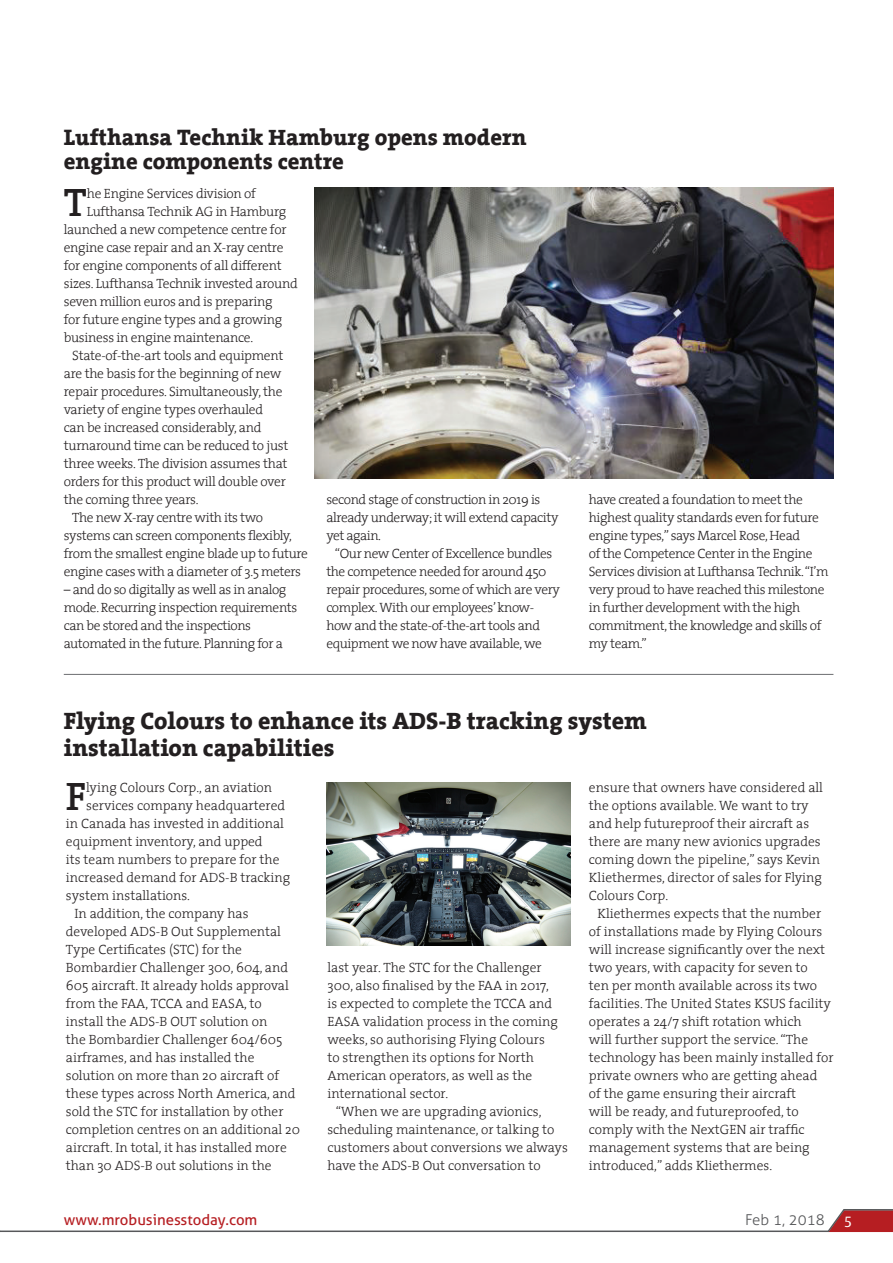
<style>
.page{position:relative;width:893px;height:1263px;background:#fff}
.page>*{position:absolute;margin:0;border:0;box-sizing:border-box;transform-origin:0 0}
.t1{font:600 40.2px "The Serif";color:#231f20}
.t2{font:800 24px/27px "The Serif";color:#231f20}
.t3{font:800 22.65px/24px "The Serif";color:#231f20}
.t4{font:15px "Aller";color:#b61e22}
.t5{font:300 15px "Aller";color:#57585a}
.t6{font:15px "Dax Pro";color:#fff}
.t7{font:300 13.5px/18px "The Serif";letter-spacing:-.01em;color:#231f20}
.t8{font:300 13.5px/18px "The Serif";letter-spacing:-.03em;color:#231f20}
</style>
<div class="page">
<svg style="left:0;top:1209px;width:893px;height:24px"></svg>
<hr style="left:64px;top:674px;width:769px;height:1px;background:#6c6d70">
<img style="left:315px;top:187px;width:518px;height:292px">
<img style="left:326px;top:782px;width:245px;height:163px">
<h3 class="t3" style="left:64px;top:124px;width:464px">Lufthansa Technik Hamburg opens modern engine components centre</h3>
<h1 class="t1" style="left:64px;top:169px;width:25px">T</h1>
<p class="t7" style="left:87px;top:184px;width:171px">he Engine Services division of</p>
<p class="t7" style="left:87px;top:202px;width:201px">Lufthansa Technik AG in Hamburg</p>
<p class="t7" style="left:64px;top:220px;width:224px">launched a new competence centre for</p>
<p class="t7" style="left:64px;top:238px;width:221px">engine case repair and an X-ray centre</p>
<p class="t7" style="left:64px;top:256px;width:219px">for engine components of all different</p>
<p class="t7" style="left:64px;top:274px;width:235px">sizes. Lufthansa Technik invested around</p>
<p class="t7" style="left:64px;top:292px;width:210px">seven million euros and is preparing</p>
<p class="t7" style="left:64px;top:310px;width:220px">for future engine types and a growing</p>
<p class="t7" style="left:64px;top:328px;width:191px">business in engine maintenance.</p>
<p class="t7" style="left:72px;top:346px;width:213px">State-of-the-art tools and equipment</p>
<p class="t7" style="left:64px;top:364px;width:219px">are the basis for the beginning of new</p>
<p class="t7" style="left:64px;top:382px;width:220px">repair procedures. Simultaneously, the</p>
<p class="t7" style="left:64px;top:400px;width:201px">variety of engine types overhauled</p>
<p class="t7" style="left:64px;top:418px;width:199px">can be increased considerably, and</p>
<p class="t7" style="left:64px;top:436px;width:226px">turnaround time can be reduced to just</p>
<p class="t7" style="left:64px;top:454px;width:225px">three weeks. The division assumes that</p>
<p class="t7" style="left:64px;top:472px;width:223px">orders for this product will double over</p>
<p class="t7" style="left:64px;top:490px;width:136px">the coming three years.</p>
<p class="t8" style="left:72px;top:508px;width:192px">The new X-ray centre with its two</p>
<p class="t8" style="left:64px;top:526px;width:230px">systems can screen components flexibly,</p>
<p class="t8" style="left:64px;top:544px;width:246px">from the smallest engine blade up to future</p>
<p class="t8" style="left:64px;top:562px;width:239px">engine cases with a diameter of 3.5 meters</p>
<p class="t8" style="left:64px;top:580px;width:235px">– and do so digitally as well as in analog mode. Recurring inspection requirements can be stored and the inspections automated in the future. Planning for a</p>
<p class="t8" style="left:326px;top:490px;width:234px">second stage of construction in 2019 is already underway; it will extend capacity yet again.</p>
<p class="t8" style="left:326px;top:544px;width:235px;text-indent:9px">“Our new Center of Excellence bundles the competence needed for around 450 repair procedures, some of which are very complex. With our employees’ know&shy;how and the state-of-the-art tools and equipment we now have available, we</p>
<p class="t8" style="left:589px;top:490px;width:241px">have created a foundation to meet the highest quality standards even for future engine types,” says Marcel Rose, Head<br>of the Competence Center in the Engine Services division at Lufthansa Technik. “I’m very proud to have reached this milestone in further development with the high commitment, the knowledge and skills of my team.”</p>
<h2 class="t2" style="left:64px;top:707px;width:585px">Flying Colours to enhance its ADS-B tracking system installation capabilities</h2>
<h1 class="t1" style="left:66px;top:763px;width:22px">F</h1>
<p class="t7" style="left:86px;top:778px;width:187px">lying Colours Corp., an aviation</p>
<p class="t7" style="left:86px;top:796px;width:200px">services company headquartered</p>
<p class="t7" style="left:66px;top:814px;width:220px">in Canada has invested in additional</p>
<p class="t7" style="left:66px;top:832px;width:198px">equipment inventory, and upped</p>
<p class="t7" style="left:66px;top:850px;width:215px">its team numbers to prepare for the</p>
<p class="t7" style="left:66px;top:868px;width:226px">increased demand for ADS-B tracking</p>
<p class="t7" style="left:66px;top:886px;width:126px">system installations.</p>
<p class="t7" style="left:74px;top:904px;width:176px">In addition, the company has</p>
<p class="t7" style="left:66px;top:922px;width:217px">developed ADS-B Out Supplemental</p>
<p class="t7" style="left:66px;top:940px;width:178px">Type Certificates (STC) for the</p>
<p class="t7" style="left:66px;top:958px;width:224px">Bombardier Challenger 300, 604, and</p>
<p class="t7" style="left:66px;top:976px;width:224px">605 aircraft. It already holds approval</p>
<p class="t7" style="left:66px;top:994px;width:197px">from the FAA, TCCA and EASA, to</p>
<p class="t7" style="left:66px;top:1012px;width:203px">install the ADS-B OUT solution on</p>
<p class="t7" style="left:66px;top:1030px;width:218px">the Bombardier Challenger 604/605</p>
<p class="t7" style="left:66px;top:1048px;width:190px">airframes, and has installed the</p>
<p class="t7" style="left:66px;top:1066px;width:215px">solution on more than 20 aircraft of</p>
<p class="t7" style="left:66px;top:1084px;width:231px">these types across North America, and</p>
<p class="t7" style="left:66px;top:1102px;width:219px">sold the STC for installation by other</p>
<p class="t7" style="left:66px;top:1120px;width:236px">completion centres on an additional 20</p>
<p class="t7" style="left:66px;top:1138px;width:222px">aircraft. In total, it has installed more</p>
<p class="t7" style="left:66px;top:1156px;width:207px">than 30 ADS-B out solutions in the</p>
<p class="t7" style="left:327px;top:958px;width:232px">last year. The STC for the Challenger 300, also finalised by the FAA in 2017, is expected to complete the TCCA and EASA validation process in the coming weeks, so authorising Flying Colours to strengthen its options for North American operators, as well as the international sector.</p>
<p class="t7" style="left:327px;top:1102px;width:242px;text-indent:9px">“When we are upgrading avionics, scheduling maintenance, or talking to customers about conversions we always have the ADS-B Out conversation to</p>
<p class="t7" style="left:589px;top:778px;width:236px">ensure that owners have considered all the options available. We want to try and help futureproof their aircraft as there are many new avionics upgrades coming down the pipeline,” says Kevin Kliethermes, director of sales for Flying Colours Corp.</p>
<p class="t7" style="left:589px;top:904px;width:246px;text-indent:9px">Kliethermes expects that the number of installations made by Flying Colours will increase significantly over the next two years, with capacity for seven to<br>ten per month available across its two facilities. The United States KSUS facility operates a 24/7 shift rotation which<br>will further support the service. “The technology has been mainly installed for private owners who are getting ahead<br>of the game ensuring their aircraft<br>will be ready, and futureproofed, to comply with the NextGEN air traffic management systems that are being introduced,” adds Kliethermes.</p>
<p class="t4" style="left:64px;top:1211px;width:195px">www.mrobusinesstoday.com</p>
<p class="t5" style="left:745px;top:1211px;width:81px">Feb 1, 2018</p>
<p class="t6" style="left:844px;top:1212px;width:9px">5</p>
</div>
